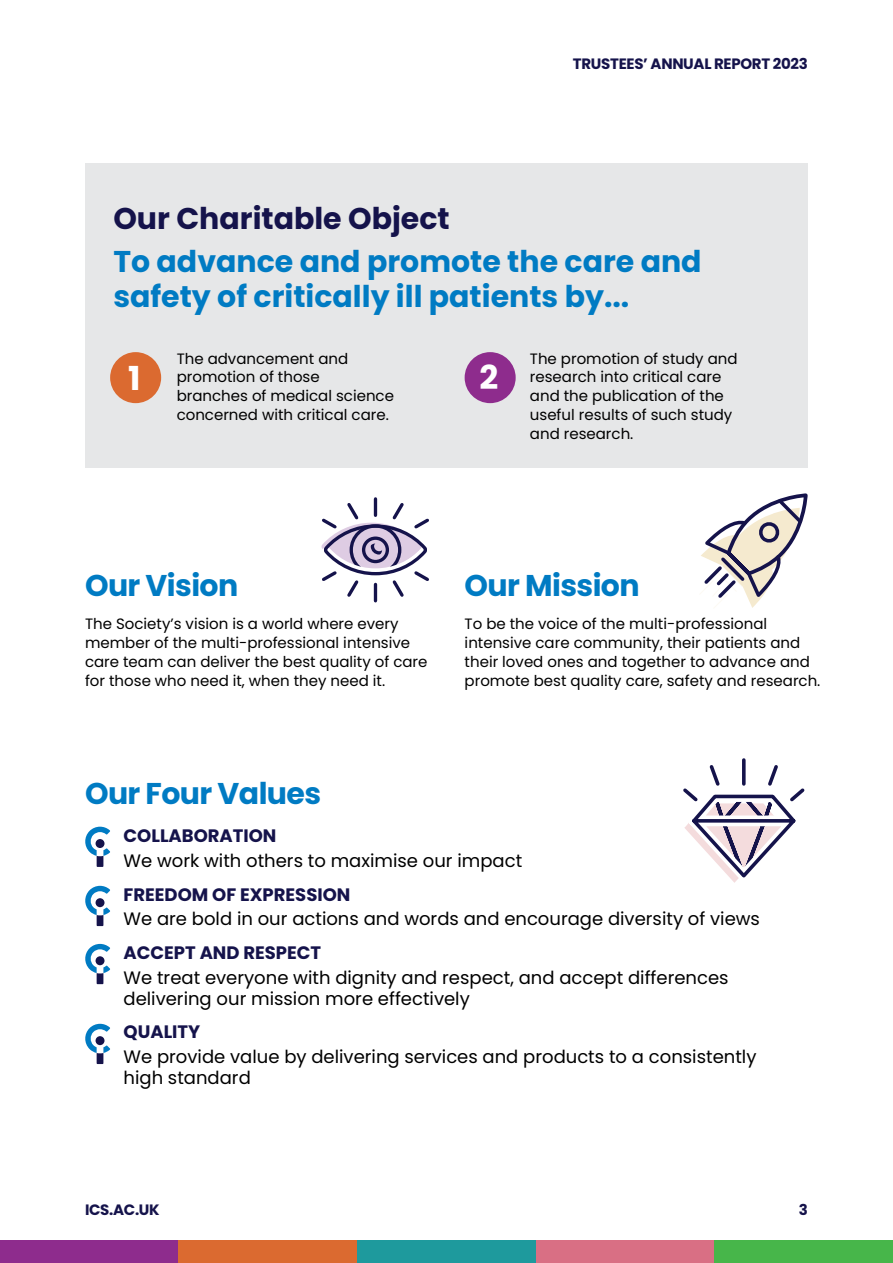
<style>
.page{position:relative;width:893px;height:1263px;background:#fff}
.page>*{position:absolute;margin:0;border:0;box-sizing:border-box;transform-origin:0 0}
.t1{font:700 33px "Poppins";color:#fff}
.t2{font:700 30px/34.5px "Poppins";color:#007bc3}
.t3{font:700 30px "Poppins";letter-spacing:-.02em;color:#007bc3}
.t4{font:700 30px "Poppins";color:#15134b}
.t5{font:18px/21px "Poppins";color:#000}
.t6{font:700 18px "Poppins";color:#15134b}
.t7{font:15px/18.8px "Poppins";color:#000}
.t8{font:700 15px "Poppins";letter-spacing:-.02em;color:#15134b}
</style>
<div class="page">
<div style="left:85px;top:163px;width:723px;height:305px;background:#e6e7e8"></div>
<svg style="left:85px;top:827px;width:25px;height:40px"></svg>
<svg style="left:85px;top:886px;width:25px;height:40px"></svg>
<svg style="left:85px;top:944px;width:25px;height:40px"></svg>
<svg style="left:85px;top:1024px;width:25px;height:40px"></svg>
<svg style="left:700px;top:495px;width:108px;height:113px"></svg>
<svg style="left:321px;top:497px;width:108px;height:106px"></svg>
<div style="left:359px;top:533px;width:33px;height:33px;border:10px solid #decce3;border-radius:50%"></div>
<div style="left:362px;top:536px;width:27px;height:27px;border:3px solid #15134b;border-radius:50%"></div>
<svg style="left:683px;top:758px;width:122px;height:125px"></svg>
<div style="left:110px;top:352px;width:51px;height:51px;background:#db6a30;border-radius:50%"></div>
<div style="left:465px;top:352px;width:51px;height:51px;background:#8e2c8d;border-radius:50%"></div>
<div style="left:0;top:1241px;width:179px;height:22px;background:#8e2c8d"></div>
<div style="left:179px;top:1241px;width:178px;height:22px;background:#db6a30"></div>
<div style="left:357px;top:1241px;width:179px;height:22px;background:#1e9a9d"></div>
<div style="left:536px;top:1241px;width:178px;height:22px;background:#d96f84"></div>
<div style="left:714px;top:1241px;width:179px;height:22px;background:#47b64a"></div>
<p class="t8" style="left:573px;top:55px;width:236px">TRUSTEES’ ANNUAL REPORT 2023</p>
<h2 class="t4" style="left:113px;top:201px;width:338px">Our Charitable Object</h2>
<h2 class="t2" style="left:113px;top:245px;width:590px">To advance and promote the care and safety of critically ill patients by...</h2>
<p class="t7" style="left:177px;top:349px;width:219px">The advancement and promotion of those branches of medical science concerned with critical care.</p>
<p class="t7" style="left:530px;top:349px;width:209px">The promotion of study and research into critical care and the publication of the useful results of such study and research.</p>
<h1 class="t1" style="left:128px;top:360px;width:14px">1</h1>
<h1 class="t1" style="left:479px;top:359px;width:20px">2</h1>
<h2 class="t3" style="left:85px;top:568px;width:155px">Our Vision</h2>
<p class="t7" style="left:85px;top:615px;width:344px">The Society’s vision is a world where every member of the multi-professional intensive care team can deliver the best quality of care for those who need it, when they need it.</p>
<h2 class="t3" style="left:465px;top:568px;width:177px">Our Mission</h2>
<p class="t7" style="left:465px;top:615px;width:357px">To be the voice of the multi-professional intensive care community, their patients and their loved ones and together to advance and promote best quality care, safety and research.</p>
<h2 class="t3" style="left:85px;top:776px;width:238px">Our Four Values</h2>
<p class="t6" style="left:124px;top:825px;width:154px">COLLABORATION</p>
<p class="t5" style="left:124px;top:850px;width:400px">We work with others to maximise our impact</p>
<p class="t6" style="left:124px;top:884px;width:228px">FREEDOM OF EXPRESSION</p>
<p class="t5" style="left:124px;top:909px;width:638px">We are bold in our actions and words and encourage diversity of views</p>
<p class="t6" style="left:124px;top:942px;width:199px">ACCEPT AND RESPECT</p>
<p class="t5" style="left:124px;top:967px;width:606px">We treat everyone with dignity and respect, and accept differences delivering our mission more effectively</p>
<p class="t6" style="left:124px;top:1021px;width:78px">QUALITY</p>
<p class="t5" style="left:124px;top:1046px;width:634px">We provide value by delivering services and products to a consistently high standard</p>
<p class="t8" style="left:85px;top:1201px;width:76px">ICS.AC.UK</p>
<p class="t8" style="left:799px;top:1201px;width:11px">3</p>
</div>
